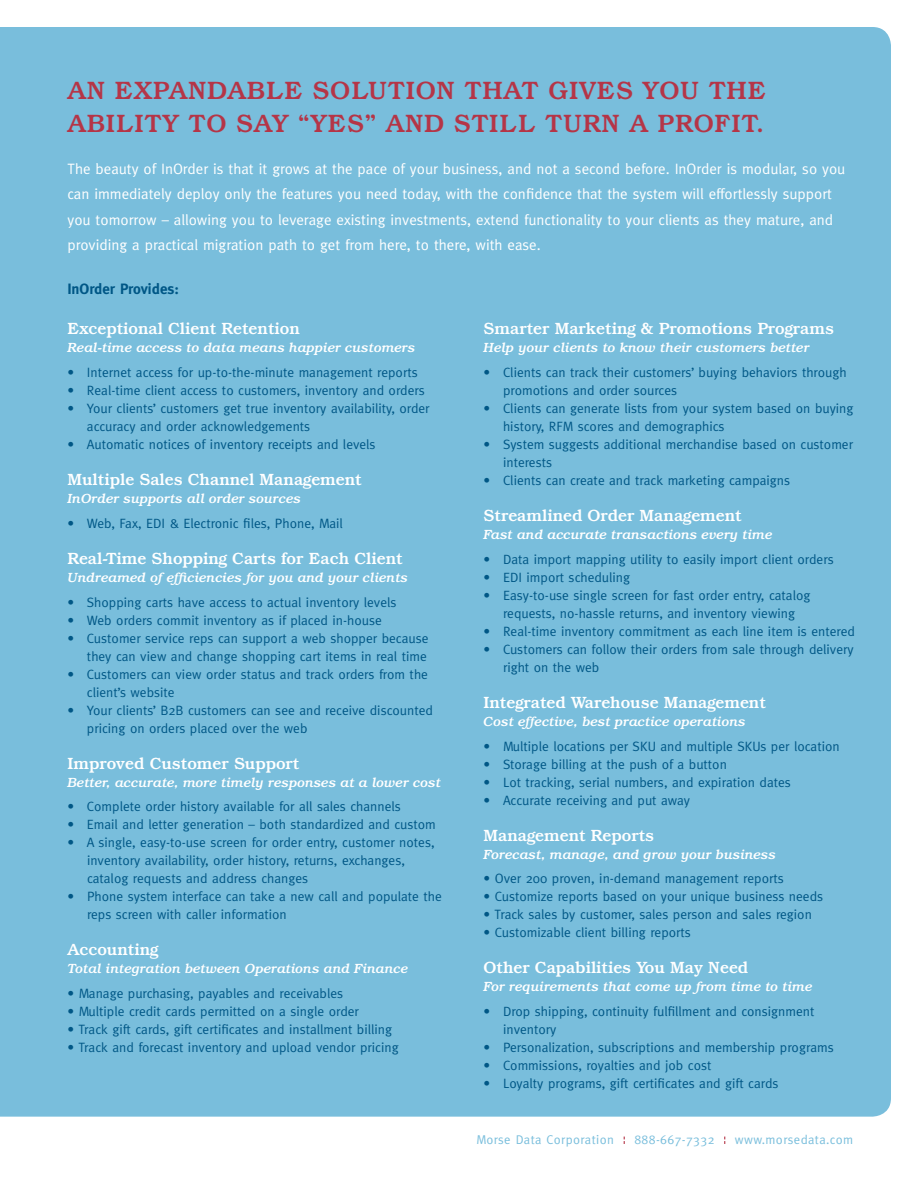
<style>
.page{position:relative;width:918px;height:1188px;background:#fff}
.page>*{position:absolute;margin:0;border:0;box-sizing:border-box;transform-origin:0 0}
.t1{font:500 25.5px/33px "Bookman IT Cby BT";letter-spacing:.03em;color:#b53547}
.t2{font:500 16.5px "Bookman IT Cby BT";color:#fff}
.t3{font:15px/25.5px "Meta";color:#fff}
.t4{font:700 15px "Meta";color:#005786}
.t5{font:13.5px/18px "Meta";color:#005786}
.t6{font:italic 500 13.5px "Bookman IT Cby BT";color:#fff}
.t7{font:12.75px "Meta";letter-spacing:.03em;color:#79bedc}
</style>
<div class="page">
<div style="left:0;top:27px;width:891px;height:1090px;background:#79bedc"></div>
<h1 class="t1" style="left:68px;top:73px;width:700px">AN EXPANDABLE SOLUTION THAT GIVES YOU THE<br>ABILITY TO SAY “YES” AND STILL TURN A PROFIT.</h1>
<p class="t3" style="left:68px;top:156px;width:779px">The beauty of InOrder is that it grows at the pace of your business, and not a second before. InOrder is modular, so you can immediately deploy only the features you need today, with the confidence that the system will effortlessly support you tomorrow – allowing you to leverage existing investments, extend functionality to your clients as they mature, and providing a practical migration path to get from here, to there, with ease.</p>
<p class="t4" style="left:68px;top:280px;width:113px">InOrder Provides:</p>
<p class="t2" style="left:68px;top:319px;width:234px">Exceptional Client Retention</p>
<p class="t6" style="left:68px;top:340px;width:349px">Real-time access to data means happier customers</p>
<p class="t5" style="left:68px;top:363px;width:352px">• Internet access for up-to-the-minute management reports</p>
<p class="t5" style="left:68px;top:381px;width:359px">• Real-time client access to customers, inventory and orders</p>
<p class="t5" style="left:87px;top:399px;width:344px;text-indent:-19px">• Your clients’ customers get true inventory availability, order accuracy and order acknowledgements</p>
<p class="t5" style="left:67px;top:435px;width:310px">• Automatic notices of inventory receipts and levels</p>
<p class="t2" style="left:68px;top:470px;width:296px">Multiple Sales Channel Management</p>
<p class="t6" style="left:68px;top:490px;width:235px">InOrder supports all order sources</p>
<p class="t5" style="left:68px;top:514px;width:277px">• Web, Fax, EDI &amp; Electronic files, Phone, Mail</p>
<p class="t2" style="left:68px;top:548px;width:337px">Real-Time Shopping Carts for Each Client</p>
<p class="t6" style="left:68px;top:569px;width:342px">Undreamed of efficiencies for you and your clients</p>
<p class="t5" style="left:68px;top:593px;width:330px">• Shopping carts have access to actual inventory levels</p>
<p class="t5" style="left:68px;top:611px;width:316px">• Web orders commit inventory as if placed in-house</p>
<p class="t5" style="left:68px;top:629px;width:362px;text-align:right">• Customer service reps can support a web shopper because they can view and change shopping cart items in real time</p>
<p class="t5" style="left:87px;top:665px;width:342px;text-indent:-19px">• Customers can view order status and track orders from the client’s website</p>
<p class="t5" style="left:87px;top:701px;width:347px;text-indent:-19px">• Your clients’ B2B customers can see and receive discounted pricing on orders placed over the web</p>
<p class="t2" style="left:68px;top:753px;width:233px">Improved Customer Support</p>
<p class="t6" style="left:68px;top:774px;width:375px">Better, accurate, more timely responses at a lower cost</p>
<p class="t5" style="left:68px;top:798px;width:335px">• Complete order history available for all sales channels</p>
<p class="t5" style="left:68px;top:816px;width:370px">• Email and letter generation – both standardized and custom</p>
<p class="t5" style="left:87px;top:834px;width:349px;text-indent:-20px">• A single, easy-to-use screen for order entry, customer notes, inventory availability, order history, returns, exchanges, catalog requests and address changes</p>
<p class="t5" style="left:87px;top:888px;width:356px;text-indent:-19px">• Phone system interface can take a new call and populate the reps screen with caller information</p>
<p class="t2" style="left:68px;top:940px;width:92px">Accounting</p>
<p class="t6" style="left:68px;top:961px;width:342px">Total integration between Operations and Finance</p>
<p class="t5" style="left:68px;top:984px;width:277px">• Manage purchasing, payables and receivables</p>
<p class="t5" style="left:68px;top:1002px;width:293px">• Multiple credit cards permitted on a single order</p>
<p class="t5" style="left:68px;top:1020px;width:326px">• Track gift cards, gift certificates and installment billing</p>
<p class="t5" style="left:68px;top:1038px;width:333px">• Track and forecast inventory and upload vendor pricing</p>
<p class="t2" style="left:484px;top:319px;width:352px">Smarter Marketing &amp; Promotions Programs</p>
<p class="t6" style="left:484px;top:340px;width:328px">Help your clients to know their customers better</p>
<p class="t5" style="left:503px;top:363px;width:345px;text-indent:-19px">• Clients can track their customers’ buying behaviors through promotions and order sources</p>
<p class="t5" style="left:503px;top:399px;width:352px;text-indent:-19px">• Clients can generate lists from your system based on buying history, RFM scores and demographics</p>
<p class="t5" style="left:503px;top:435px;width:351px;text-indent:-19px">• System suggests additional merchandise based on customer interests</p>
<p class="t5" style="left:484px;top:471px;width:308px">• Clients can create and track marketing campaigns</p>
<p class="t2" style="left:484px;top:506px;width:260px">Streamlined Order Management</p>
<p class="t6" style="left:484px;top:526px;width:290px">Fast and accurate transactions every time</p>
<p class="t5" style="left:484px;top:550px;width:352px">• Data import mapping utility to easily import client orders</p>
<p class="t5" style="left:484px;top:568px;width:148px">• EDI import scheduling</p>
<p class="t5" style="left:484px;top:586px;width:328px;text-align:center">• Easy-to-use single screen for fast order entry, catalog requests, no-hassle returns, and inventory viewing</p>
<p class="t5" style="left:484px;top:622px;width:373px">• Real-time inventory commitment as each line item is entered</p>
<p class="t5" style="left:503px;top:640px;width:352px;text-indent:-19px">• Customers can follow their orders from sale through delivery right on the web</p>
<p class="t2" style="left:484px;top:692px;width:284px">Integrated Warehouse Management</p>
<p class="t6" style="left:484px;top:713px;width:264px">Cost effective, best practice operations</p>
<p class="t5" style="left:484px;top:737px;width:358px">• Multiple locations per SKU and multiple SKUs per location</p>
<p class="t5" style="left:484px;top:755px;width:245px">• Storage billing at the push of a button</p>
<p class="t5" style="left:484px;top:773px;width:309px">• Lot tracking, serial numbers, and expiration dates</p>
<p class="t5" style="left:484px;top:791px;width:208px">• Accurate receiving and put away</p>
<p class="t2" style="left:484px;top:825px;width:172px">Management Reports</p>
<p class="t6" style="left:484px;top:846px;width:294px">Forecast, manage, and grow your business</p>
<p class="t5" style="left:484px;top:870px;width:302px">• Over 200 proven, in-demand management reports</p>
<p class="t5" style="left:484px;top:888px;width:341px">• Customize reports based on your unique business needs</p>
<p class="t5" style="left:484px;top:906px;width:330px">• Track sales by customer, sales person and sales region</p>
<p class="t5" style="left:484px;top:924px;width:209px">• Customizable client billing reports</p>
<p class="t2" style="left:484px;top:958px;width:266px">Other Capabilities You May Need</p>
<p class="t6" style="left:484px;top:979px;width:330px">For requirements that come up from time to time</p>
<p class="t5" style="left:503px;top:1002px;width:313px;text-indent:-19px">• Drop shipping, continuity fulfillment and consignment inventory</p>
<p class="t5" style="left:484px;top:1038px;width:352px">• Personalization, subscriptions and membership programs</p>
<p class="t5" style="left:484px;top:1056px;width:229px">• Commissions, royalties and job cost</p>
<p class="t5" style="left:484px;top:1074px;width:296px">• Loyalty programs, gift certificates and gift cards</p>
<p class="t7" style="left:477px;top:1132px;width:139px">Morse Data Corporation</p>
<p class="t7" style="left:634px;top:1132px;width:82px">888-667-7332</p>
<p class="t7" style="left:735px;top:1132px;width:120px">www.morsedata.com</p>
</div>
